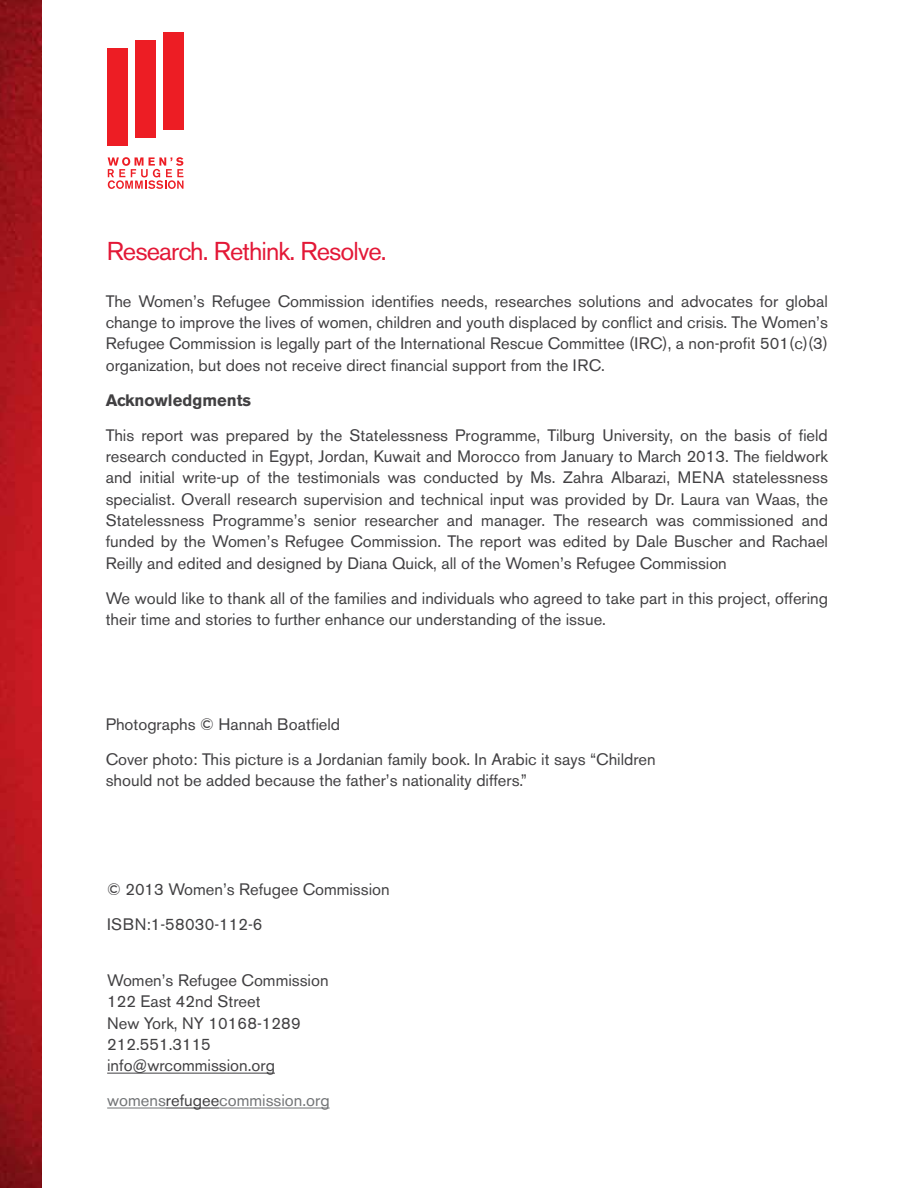
<style>
.page{position:relative;width:918px;height:1188px;background:#fff}
.page>*{position:absolute;margin:0;border:0;box-sizing:border-box;transform-origin:0 0}
.t1{font:25.65px "Akzidenz Grotesk BE";letter-spacing:-.035em;color:#e31837}
.t2{font:16.5px/21.3px "Akzidenz Grotesk BE";color:#414042;text-align:justify}
.t3{font:16.5px "Akzidenz Grotesk BE";color:#727476}
.t4{font:16.5px "Akzidenz Grotesk BE";letter-spacing:.02em;color:#414042}
.t5{font:700 16.5px "Akzidenz Grotesk BE";color:#414042}
.s1{color:#414042}
</style>
<div class="page">
<hr style="left:107px;top:1073px;width:168px;height:1px;background:#414042">
<hr style="left:107px;top:1108px;width:59px;height:1px;background:#727476">
<hr style="left:166px;top:1108px;width:53px;height:1px;background:#414042">
<hr style="left:219px;top:1108px;width:111px;height:1px;background:#727476">
<img style="left:0;top:0;width:42px;height:1188px">
<div style="left:135px;top:40px;width:21px;height:97px;background:#ed1d24"></div>
<div style="left:108px;top:48px;width:20px;height:97px;background:#ed1d24"></div>
<div style="left:163px;top:32px;width:20px;height:97px;background:#ed1d24"></div>
<svg style="left:108px;top:157px;width:75px;height:32px"></svg>
<p class="t1" style="left:107px;top:236px;width:282px">Research. Rethink. Resolve.</p>
<p class="t2" style="left:106px;top:290px;width:724px">The Women’s Refugee Commission identifies needs, researches solutions and advocates for global change to improve the lives of women, children and youth displaced by conflict and crisis. The Women’s Refugee Commission is legally part of the International Rescue Committee (IRC), a non-profit 501(c)(3) organization, but does not receive direct financial support from the IRC.</p>
<p class="t5" style="left:106px;top:390px;width:147px">Acknowledgments</p>
<p class="t2" style="left:106px;top:424px;width:724px">This report was prepared by the Statelessness Programme, Tilburg University, on the basis of field research conducted in Egypt, Jordan, Kuwait and Morocco from January to March 2013. The fieldwork and initial write-up of the testimonials was conducted by Ms. Zahra Albarazi, MENA statelessness specialist. Overall research supervision and technical input was provided by Dr. Laura van Waas, the Statelessness Programme’s senior researcher and manager. The research was commissioned and funded by the Women’s Refugee Commission. The report was edited by Dale Buscher and Rachael Reilly and edited and designed by Diana Quick, all of the Women’s Refugee Commission</p>
<p class="t2" style="left:106px;top:587px;width:724px">We would like to thank all of the families and individuals who agreed to take part in this project, offering their time and stories to further enhance our understanding of the issue.</p>
<p class="t2" style="left:106px;top:713px;width:236px">Photographs © Hannah Boatfield</p>
<p class="t2" style="left:106px;top:748px;width:552px">Cover photo: This picture is a Jordanian family book. In Arabic it says “Children should not be added because the father’s nationality differs.”</p>
<p class="t2" style="left:107px;top:878px;width:284px">© 2013 Women’s Refugee Commission</p>
<p class="t4" style="left:107px;top:914px;width:157px">ISBN:1-58030-112-6</p>
<p class="t2" style="left:107px;top:970px;width:223px">Women’s Refugee Commission</p>
<p class="t2" style="left:107px;top:991px;width:155px">122 East 42nd Street</p>
<p class="t2" style="left:107px;top:1012px;width:195px">New York, NY 10168-1289</p>
<p class="t2" style="left:107px;top:1034px;width:105px">212.551.3115</p>
<p class="t2" style="left:107px;top:1055px;width:169px">info@wrcommission.org</p>
<p class="t3" style="left:107px;top:1091px;width:224px">womens<span class="s1">refugee</span>commission.org</p>
</div>
